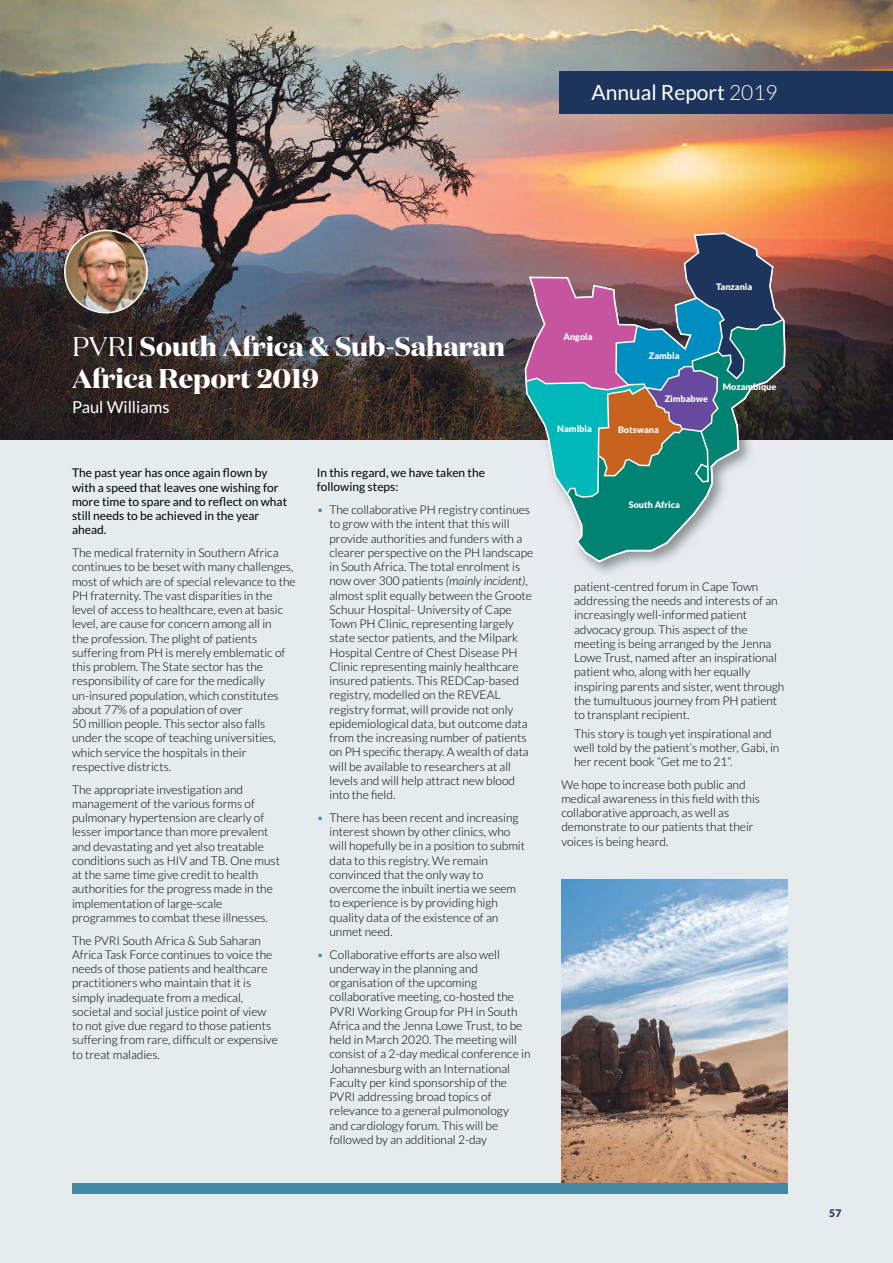
<style>
.page{position:relative;width:893px;height:1263px;background:#e6ebee}
.page>*{position:absolute;margin:0;border:0;box-sizing:border-box;transform-origin:0 0}
.t1{font:700 27px/32.4px "Domaine Display";color:#fff}
.t2{font:21px "Lato";color:#fff}
.t3{font:16.5px "Lato";color:#fff}
.t4{font:300 12px/14.2px "Lato";color:#000}
.t5{font:12px/14.2px "Lato";color:#000}
.t6{font:900 10.5px "Lato";color:#1d355d}
.t7{font:900 9px "Lato";color:#fff}
.s1{font-weight:300}
.s2{font-weight:400}
.s3{color:#4487a0}
.s4{font-style:italic}
</style>
<div class="page">
<img style="left:0;top:0;width:893px;height:440px">
<img style="left:562px;top:879px;width:226px;height:304px">
<img style="left:64px;top:230px;width:84px;height:83px">
<svg style="left:525px;top:233px;width:260px;height:329px"></svg>
<div style="left:72px;top:1183px;width:716px;height:11px;background:#4487a0"></div>
<div style="left:560px;top:71px;width:333px;height:43px;background:#1d355d"></div>
<h2 class="t2" style="left:591px;top:80px;width:188px">Annual Report <span class="s1">2019</span></h2>
<h1 class="t1" style="left:72px;top:333px;width:434px"><span class="s2">PVRI</span> South Africa &amp; Sub-Saharan<br>Africa Report 2019</h1>
<h3 class="t3" style="left:72px;top:398px;width:99px">Paul Williams</h3>
<p class="t5" style="left:72px;top:466px;width:217px">The past year has once again flown by with a speed that leaves one wishing for more time to spare and to reflect on what still needs to be achieved in the year ahead.</p>
<p class="t4" style="left:72px;top:546px;width:225px">The medical fraternity in Southern Africa continues to be beset with many challenges, most of which are of special relevance to the PH fraternity. The vast disparities in the level of access to healthcare, even at basic level, are cause for concern among all in<br>the profession. The plight of patients suffering from PH is merely emblematic of this problem. The State sector has the responsibility of care for the medically un-insured population, which constitutes about 77% of a population of over<br>50 million people. This sector also falls under the scope of teaching universities, which service the hospitals in their respective districts.</p>
<p class="t4" style="left:72px;top:782px;width:209px">The appropriate investigation and management of the various forms of pulmonary hypertension are clearly of lesser importance than more prevalent and devastating and yet also treatable conditions such as HIV and TB. One must at the same time give credit to health authorities for the progress made in the implementation of large-scale programmes to combat these illnesses.</p>
<p class="t4" style="left:72px;top:933px;width:207px">The PVRI South Africa &amp; Sub Saharan Africa Task Force continues to voice the needs of those patients and healthcare practitioners who maintain that it is simply inadequate from a medical, societal and social justice point of view to not give due regard to those patients suffering from rare, difficult or expensive to treat maladies.</p>
<p class="t5" style="left:317px;top:466px;width:170px">In this regard, we have taken the following steps:</p>
<p class="t4" style="left:329px;top:503px;width:205px;text-indent:-13px"><span class="s3">•</span> The collaborative PH registry continues to grow with the intent that this will provide authorities and funders with a clearer perspective on the PH landscape in South Africa. The total enrolment is now over 300 patients <span class="s4">(mainly incident)</span>, almost split equally between the Groote Schuur Hospital- University of Cape Town PH Clinic, representing largely state sector patients, and the Milpark Hospital Centre of Chest Disease PH Clinic representing mainly healthcare insured patients. This REDCap-based registry, modelled on the REVEAL registry format, will provide not only epidemiological data, but outcome data from the increasing number of patients on PH specific therapy. A wealth of data will be available to researchers at all levels and will help attract new blood into the field.</p>
<p class="t4" style="left:329px;top:811px;width:197px;text-indent:-13px"><span class="s3">•</span> There has been recent and increasing interest shown by other clinics, who will hopefully be in a position to submit data to this registry. We remain convinced that the only way to overcome the inbuilt inertia we seem to experience is by providing high quality data of the existence of an unmet need.</p>
<p class="t4" style="left:329px;top:947px;width:203px;text-indent:-13px"><span class="s3">•</span> Collaborative efforts are also well underway in the planning and organisation of the upcoming collaborative meeting, co-hosted the PVRI Working Group for PH in South Africa and the Jenna Lowe Trust, to be held in March 2020. The meeting will consist of a 2-day medical conference in Johannesburg with an International Faculty per kind sponsorship of the PVRI addressing broad topics of relevance to a general pulmonology and cardiology forum. This will be followed by an additional 2-day</p>
<p class="t7" style="left:563px;top:332px;width:31px">Angola</p>
<p class="t7" style="left:557px;top:424px;width:36px">Namibia</p>
<p class="t7" style="left:716px;top:281px;width:38px">Tanzania</p>
<p class="t7" style="left:649px;top:351px;width:32px">Zambia</p>
<p class="t7" style="left:665px;top:393px;width:45px">Zimbabwe</p>
<p class="t7" style="left:618px;top:424px;width:42px">Botswana</p>
<p class="t7" style="left:723px;top:381px;width:55px">Mozambique</p>
<p class="t7" style="left:629px;top:499px;width:53px">South Africa</p>
<p class="t4" style="left:574px;top:579px;width:212px">patient-centred forum in Cape Town addressing the needs and interests of an increasingly well-informed patient advocacy group. This aspect of the meeting is being arranged by the Jenna Lowe Trust, named after an inspirational patient who, along with her equally inspiring parents and sister, went through the tumultuous journey from PH patient to transplant recipient.</p>
<p class="t4" style="left:574px;top:726px;width:207px">This story is tough yet inspirational and well told by the patient’s mother, Gabi, in her recent book “Get me to 21”.</p>
<p class="t4" style="left:561px;top:777px;width:200px">We hope to increase both public and medical awareness in this field with this collaborative approach, as well as demonstrate to our patients that their voices is being heard.</p>
<p class="t6" style="left:829px;top:1208px;width:14px">57</p>
</div>
